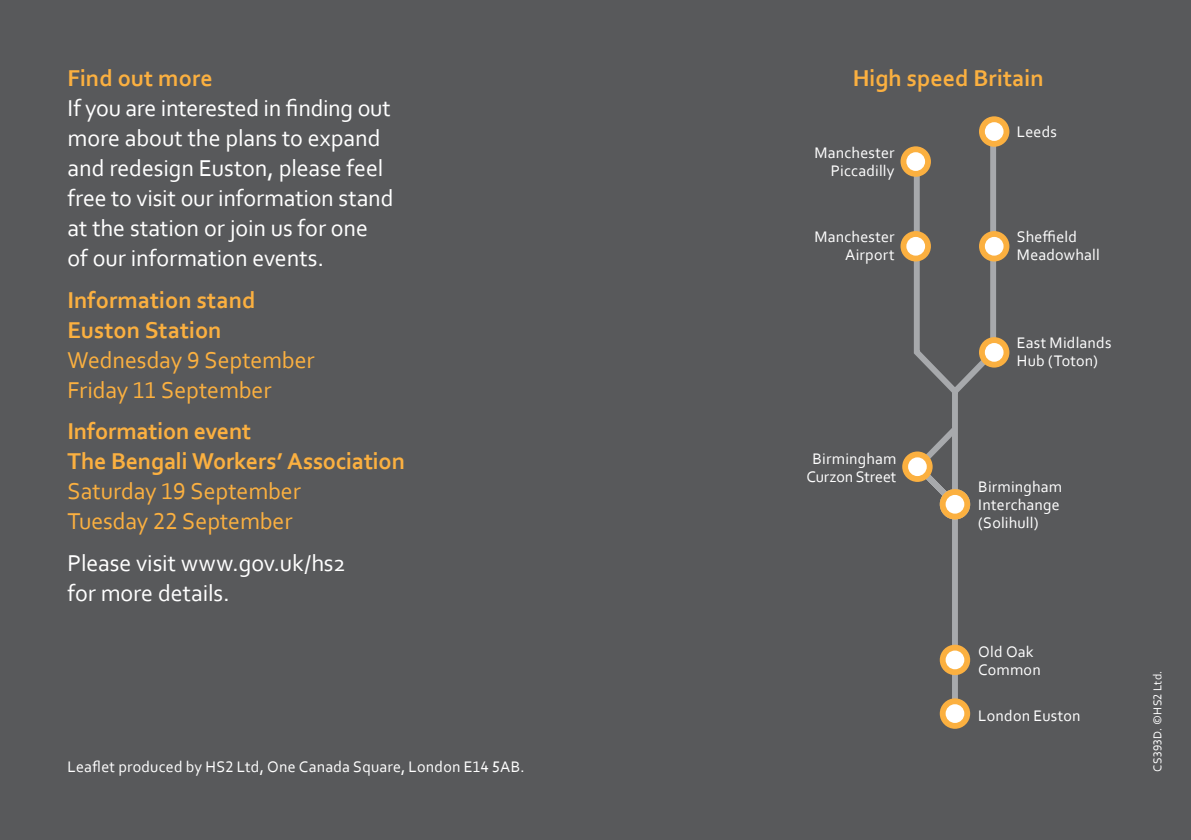
<style>
.page{position:relative;width:1191px;height:840px;background:#fff}
.page>*{position:absolute;margin:0;border:0;box-sizing:border-box;transform-origin:0 0}
.Body_Copy{font:24px/30px "Corbel";letter-spacing:-.005em;color:#fff}
.Body_Copy-2{font:700 24px/30px "Corbel";letter-spacing:-.01em;color:#fbb040}
.Body_Copy-3{font:24px/30px "Corbel";letter-spacing:-.005em;color:#fbb040}
.Picture_Caption{font:16px/18px "Corbel";letter-spacing:.01em;color:#fff}
.CS_Job_Code{font:12px "Corbel";letter-spacing:.03em;color:#fff}
.s1{font-weight:700;color:#fbb040}
.s2{font-weight:700}
.s3{font-weight:400}
</style>
<div class="page">
<div style="left:0;top:0;width:1191px;height:839px;background:#58595b"></div>
<svg style="left:911px;top:126px;width:88px;height:595px"></svg>
<div style="left:939px;top:698px;width:31px;height:30px;background:#fbb040;border-radius:50%"></div>
<div style="left:945px;top:703px;width:19px;height:19px;background:#fff;border-radius:50%"></div>
<div style="left:939px;top:644px;width:31px;height:30px;background:#fbb040;border-radius:50%"></div>
<div style="left:945px;top:650px;width:19px;height:19px;background:#fff;border-radius:50%"></div>
<svg style="left:910px;top:421px;width:52px;height:90px"></svg>
<div style="left:902px;top:451px;width:30px;height:30px;background:#fbb040;border-radius:50%"></div>
<div style="left:908px;top:457px;width:18px;height:19px;background:#fff;border-radius:50%"></div>
<div style="left:979px;top:337px;width:30px;height:30px;background:#fbb040;border-radius:50%"></div>
<div style="left:984px;top:343px;width:19px;height:18px;background:#fff;border-radius:50%"></div>
<div style="left:979px;top:231px;width:30px;height:30px;background:#fbb040;border-radius:50%"></div>
<div style="left:984px;top:237px;width:19px;height:18px;background:#fff;border-radius:50%"></div>
<div style="left:979px;top:116px;width:30px;height:31px;background:#fbb040;border-radius:50%"></div>
<div style="left:984px;top:122px;width:19px;height:19px;background:#fff;border-radius:50%"></div>
<div style="left:900px;top:231px;width:31px;height:30px;background:#fbb040;border-radius:50%"></div>
<div style="left:906px;top:237px;width:19px;height:18px;background:#fff;border-radius:50%"></div>
<div style="left:900px;top:146px;width:31px;height:31px;background:#fbb040;border-radius:50%"></div>
<div style="left:906px;top:152px;width:19px;height:19px;background:#fff;border-radius:50%"></div>
<div style="left:939px;top:489px;width:31px;height:30px;background:#fbb040;border-radius:50%"></div>
<div style="left:945px;top:494px;width:19px;height:19px;background:#fff;border-radius:50%"></div>
<p class="Body_Copy" style="left:68px;top:62px;width:327px"><span class="s1">Find out more<br></span>If you are interested in finding out more about the plans to expand and redesign Euston, please feel free to visit our information stand at the station or join us for one of our information events.</p>
<p class="Body_Copy-3" style="left:68px;top:284px;width:248px"><span class="s2">Information stand<br>Euston Station<br></span>Wednesday 9 September<br>Friday 11 September</p>
<p class="Body_Copy-2" style="left:68px;top:415px;width:339px">Information event<br>The Bengali Workers’ Association<br><span class="s3">Saturday 19 September<br>Tuesday 22 September</span></p>
<p class="Body_Copy" style="left:68px;top:546px;width:280px">Please visit www.gov.uk/hs2 for more details.</p>
<p class="Picture_Caption" style="left:68px;top:756px;width:459px">Leaflet produced by HS2 Ltd, One Canada Square, London E14 5AB.</p>
<p class="Body_Copy-2" style="left:852px;top:62px;width:193px">High speed Britain</p>
<p class="Picture_Caption" style="left:814px;top:143px;width:82px;text-align:right">Manchester<br>Piccadilly</p>
<p class="Picture_Caption" style="left:814px;top:227px;width:82px;text-align:right">Manchester<br>Airport</p>
<p class="Picture_Caption" style="left:806px;top:449px;width:92px;text-align:center">Birmingham<br>Curzon Street</p>
<p class="Picture_Caption" style="left:1016px;top:122px;width:42px">Leeds</p>
<p class="Picture_Caption" style="left:1016px;top:227px;width:84px">Sheffield<br>Meadowhall</p>
<p class="Picture_Caption" style="left:1016px;top:333px;width:96px">East Midlands<br>Hub (Toton)</p>
<p class="Picture_Caption" style="left:978px;top:476px;width:85px">Birmingham<br>Interchange (Solihull)</p>
<p class="Picture_Caption" style="left:978px;top:641px;width:64px">Old Oak<br>Common</p>
<p class="Picture_Caption" style="left:978px;top:705px;width:104px">London Euston</p>
<p class="CS_Job_Code" style="left:1150px;top:771px;width:103px;rotate:-90deg">CS393D. ©HS2 Ltd.</p>
</div>
